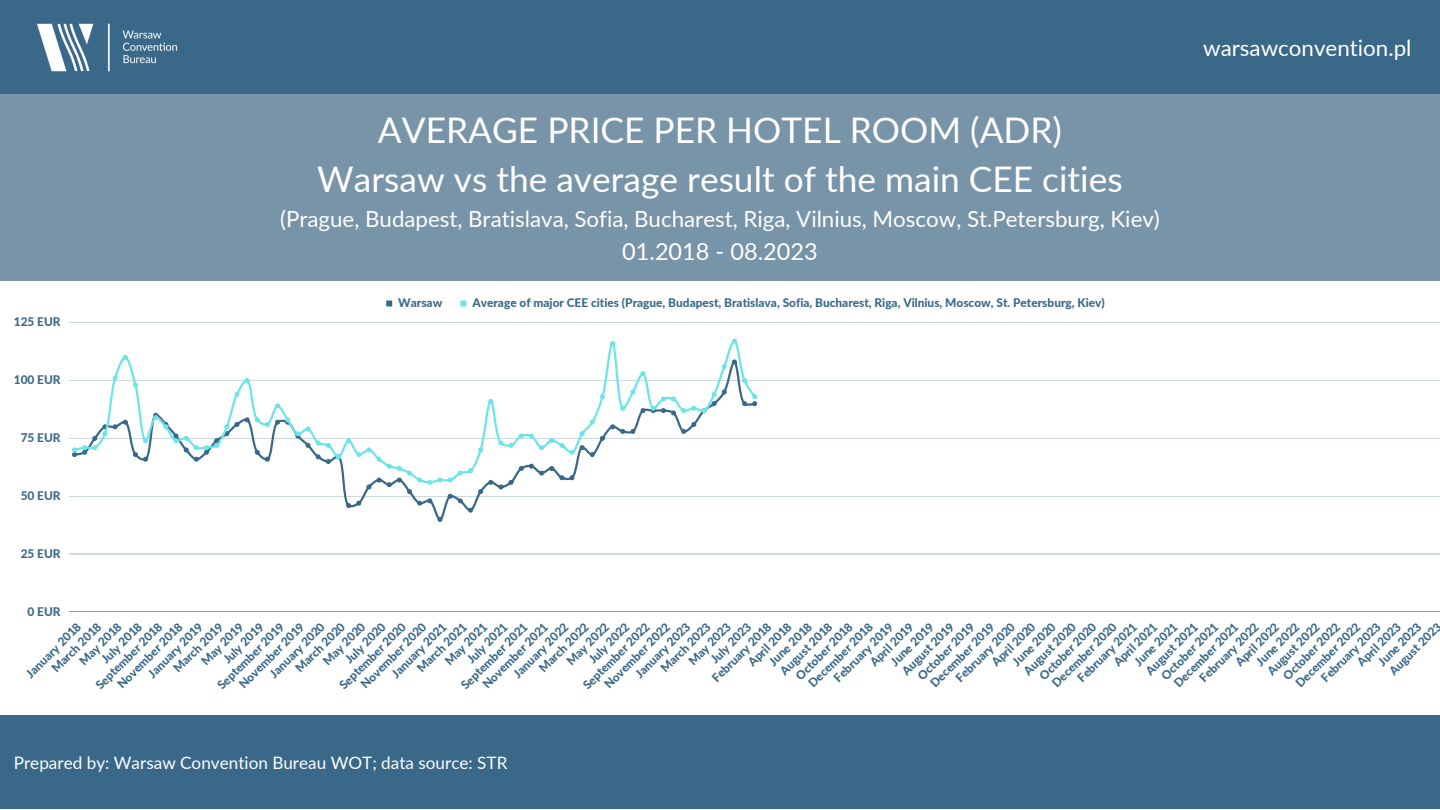
<style>
.page{position:relative;width:1440px;height:810px;background:#fff}
.page>*{position:absolute;margin:0;border:0;box-sizing:border-box;transform-origin:0 0}
.t1{font:35.3px "Lato";color:#fff}
.t2{font:23.5px "Lato";color:#fff}
.t3{font:22.3px "Lato";color:#fff}
.t4{font:17.1px "Lato";color:#fff}
.t5{font:800 11.9px "Lato";color:#3a6889}
</style>
<div class="page">
<div style="left:0;top:94px;width:1440px;height:187px;background:#7894a8"></div>
<div style="left:0;top:715px;width:1440px;height:94px;background:#3a6889"></div>
<div style="left:0;top:0;width:1440px;height:94px;background:#3a6889"></div>
<img style="left:37px;top:23px;width:141px;height:49px">
<div style="left:386px;top:300px;width:6px;height:7px;background:#3a6889"></div>
<div style="left:460px;top:300px;width:6px;height:7px;background:#6ce5e8"></div>
<hr style="left:69px;top:322px;width:1371px;height:1px;background:#3a6889">
<hr style="left:69px;top:380px;width:1371px;height:1px;background:#3a6889">
<hr style="left:69px;top:438px;width:1371px;height:1px;background:#3a6889">
<hr style="left:69px;top:496px;width:1371px;height:1px;background:#3a6889">
<hr style="left:69px;top:554px;width:1371px;height:1px;background:#3a6889">
<hr style="left:69px;top:612px;width:1371px;height:1px;background:#3a6889">
<svg style="left:72px;top:339px;width:685px;height:183px"></svg>
<p class="t5" style="left:14px;top:315px;width:48px">125 EUR</p>
<p class="t5" style="left:14px;top:373px;width:48px">100 EUR</p>
<p class="t5" style="left:21px;top:430px;width:41px">75 EUR</p>
<p class="t5" style="left:21px;top:488px;width:41px">50 EUR</p>
<p class="t5" style="left:21px;top:546px;width:41px">25 EUR</p>
<p class="t5" style="left:28px;top:604px;width:35px">0 EUR</p>
<p class="t1" style="left:378px;top:109px;width:686px">AVERAGE PRICE PER HOTEL ROOM (ADR)</p>
<p class="t1" style="left:317px;top:157px;width:807px">Warsaw vs the average result of the main CEE cities</p>
<p class="t3" style="left:280px;top:205px;width:881px">(Prague, Budapest, Bratislava, Sofia, Bucharest, Riga, Vilnius, Moscow, St.Petersburg, Kiev)</p>
<p class="t2" style="left:622px;top:236px;width:197px">01.2018 - 08.2023</p>
<p class="t5" style="left:398px;top:296px;width:46px">Warsaw</p>
<p class="t5" style="left:472px;top:296px;width:634px">Average of major CEE cities (Prague, Budapest, Bratislava, Sofia, Bucharest, Riga, Vilnius, Moscow, St. Petersburg, Kiev)</p>
<p class="t3" style="left:1203px;top:34px;width:210px">warsawconvention.pl</p>
<p class="t5" style="left:989px;top:659px;width:58px;rotate:-45deg">April 2020</p>
<p class="t5" style="left:342px;top:656px;width:53px;rotate:-45deg">July 2020</p>
<p class="t5" style="left:320px;top:658px;width:56px;rotate:-45deg">May 2020</p>
<p class="t5" style="left:952px;top:675px;width:80px;rotate:-45deg">February 2020</p>
<p class="t5" style="left:1009px;top:659px;width:57px;rotate:-45deg">June 2020</p>
<p class="t5" style="left:267px;top:670px;width:73px;rotate:-45deg">January 2020</p>
<p class="t5" style="left:1021px;top:668px;width:70px;rotate:-45deg">August 2020</p>
<p class="t5" style="left:1036px;top:672px;width:76px;rotate:-45deg">October 2020</p>
<p class="t5" style="left:292px;top:665px;width:66px;rotate:-45deg">March 2020</p>
<p class="t5" style="left:358px;top:681px;width:88px;rotate:-45deg">November 2020</p>
<p class="t5" style="left:1049px;top:680px;width:87px;rotate:-45deg">December 2020</p>
<p class="t5" style="left:336px;top:682px;width:90px;rotate:-45deg">September 2020</p>
<p class="t5" style="left:745px;top:659px;width:58px;rotate:-45deg">April 2018</p>
<p class="t5" style="left:98px;top:656px;width:53px;rotate:-45deg">July 2018</p>
<p class="t5" style="left:76px;top:658px;width:56px;rotate:-45deg">May 2018</p>
<p class="t5" style="left:709px;top:675px;width:80px;rotate:-45deg">February 2018</p>
<p class="t5" style="left:766px;top:659px;width:57px;rotate:-45deg">June 2018</p>
<p class="t5" style="left:23px;top:670px;width:73px;rotate:-45deg">January 2018</p>
<p class="t5" style="left:777px;top:668px;width:70px;rotate:-45deg">August 2018</p>
<p class="t5" style="left:793px;top:672px;width:76px;rotate:-45deg">October 2018</p>
<p class="t5" style="left:48px;top:665px;width:66px;rotate:-45deg">March 2018</p>
<p class="t5" style="left:114px;top:681px;width:88px;rotate:-45deg">November 2018</p>
<p class="t5" style="left:805px;top:680px;width:87px;rotate:-45deg">December 2018</p>
<p class="t5" style="left:92px;top:682px;width:90px;rotate:-45deg">September 2018</p>
<p class="t5" style="left:1232px;top:659px;width:58px;rotate:-45deg">April 2022</p>
<p class="t5" style="left:586px;top:656px;width:53px;rotate:-45deg">July 2022</p>
<p class="t5" style="left:564px;top:658px;width:56px;rotate:-45deg">May 2022</p>
<p class="t5" style="left:1196px;top:675px;width:80px;rotate:-45deg">February 2022</p>
<p class="t5" style="left:1253px;top:659px;width:57px;rotate:-45deg">June 2022</p>
<p class="t5" style="left:510px;top:670px;width:73px;rotate:-45deg">January 2022</p>
<p class="t5" style="left:1264px;top:668px;width:70px;rotate:-45deg">August 2022</p>
<p class="t5" style="left:1280px;top:672px;width:76px;rotate:-45deg">October 2022</p>
<p class="t5" style="left:536px;top:665px;width:66px;rotate:-45deg">March 2022</p>
<p class="t5" style="left:601px;top:681px;width:88px;rotate:-45deg">November 2022</p>
<p class="t5" style="left:1354px;top:659px;width:58px;rotate:-45deg">April 2023</p>
<p class="t5" style="left:1293px;top:680px;width:87px;rotate:-45deg">December 2022</p>
<p class="t5" style="left:580px;top:682px;width:90px;rotate:-45deg">September 2022</p>
<p class="t5" style="left:707px;top:656px;width:53px;rotate:-45deg">July 2023</p>
<p class="t5" style="left:685px;top:658px;width:56px;rotate:-45deg">May 2023</p>
<p class="t5" style="left:1318px;top:675px;width:80px;rotate:-45deg">February 2023</p>
<p class="t5" style="left:1375px;top:659px;width:57px;rotate:-45deg">June 2023</p>
<p class="t5" style="left:632px;top:670px;width:73px;rotate:-45deg">January 2023</p>
<p class="t5" style="left:1386px;top:668px;width:70px;rotate:-45deg">August 2023</p>
<p class="t5" style="left:658px;top:665px;width:66px;rotate:-45deg">March 2023</p>
<p class="t5" style="left:867px;top:659px;width:58px;rotate:-45deg">April 2019</p>
<p class="t5" style="left:220px;top:656px;width:53px;rotate:-45deg">July 2019</p>
<p class="t5" style="left:198px;top:658px;width:56px;rotate:-45deg">May 2019</p>
<p class="t5" style="left:831px;top:675px;width:80px;rotate:-45deg">February 2019</p>
<p class="t5" style="left:888px;top:659px;width:57px;rotate:-45deg">June 2019</p>
<p class="t5" style="left:145px;top:670px;width:73px;rotate:-45deg">January 2019</p>
<p class="t5" style="left:899px;top:668px;width:70px;rotate:-45deg">August 2019</p>
<p class="t5" style="left:914px;top:672px;width:76px;rotate:-45deg">October 2019</p>
<p class="t5" style="left:170px;top:665px;width:66px;rotate:-45deg">March 2019</p>
<p class="t5" style="left:236px;top:681px;width:88px;rotate:-45deg">November 2019</p>
<p class="t5" style="left:927px;top:680px;width:87px;rotate:-45deg">December 2019</p>
<p class="t5" style="left:214px;top:682px;width:90px;rotate:-45deg">September 2019</p>
<p class="t5" style="left:1110px;top:659px;width:58px;rotate:-45deg">April 2021</p>
<p class="t5" style="left:464px;top:656px;width:53px;rotate:-45deg">July 2021</p>
<p class="t5" style="left:442px;top:658px;width:56px;rotate:-45deg">May 2021</p>
<p class="t5" style="left:1074px;top:675px;width:80px;rotate:-45deg">February 2021</p>
<p class="t5" style="left:1131px;top:659px;width:57px;rotate:-45deg">June 2021</p>
<p class="t5" style="left:388px;top:670px;width:73px;rotate:-45deg">January 2021</p>
<p class="t5" style="left:1142px;top:668px;width:70px;rotate:-45deg">August 2021</p>
<p class="t5" style="left:1158px;top:672px;width:76px;rotate:-45deg">October 2021</p>
<p class="t5" style="left:414px;top:665px;width:66px;rotate:-45deg">March 2021</p>
<p class="t5" style="left:480px;top:681px;width:88px;rotate:-45deg">November 2021</p>
<p class="t5" style="left:1171px;top:680px;width:87px;rotate:-45deg">December 2021</p>
<p class="t5" style="left:458px;top:682px;width:90px;rotate:-45deg">September 2021</p>
<p class="t4" style="left:14px;top:752px;width:495px">Prepared by: Warsaw Convention Bureau WOT; data source: STR</p>
</div>
